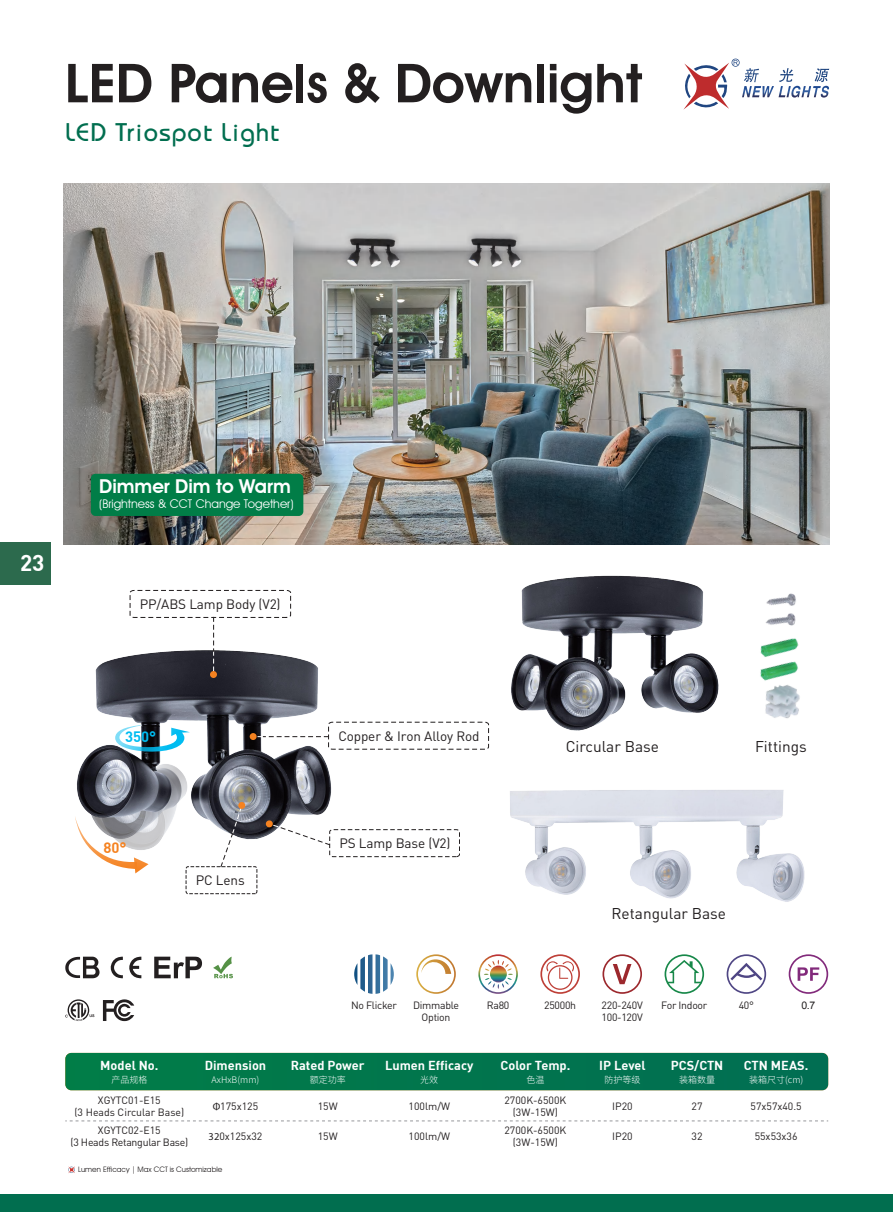
<style>
.page{position:relative;width:893px;height:1212px;background:#fff}
.page>*{position:absolute;margin:0;border:0;box-sizing:border-box;transform-origin:0 0}
.t1{font:600 54px "Avant Garde IT Cby BT";color:#231f20}
.t2{font:25.5px "Bauhaus";letter-spacing:.05em;color:#016e4f}
.t3{font:700 22.5px "DIN";color:#fff}
.t4{font:600 19.2px "Avant Garde IT Cby BT";color:#fff}
.t5{font:15.45px "DIN";color:#231f20}
.t6{font:700 14.85px "DIN";color:#00bcf1}
.t7{font:700 14.85px "DIN";color:#f58220}
.t8{font:13.5px "DIN";letter-spacing:-.01em;color:#231f20}
.t9{font:700 12.75px "DIN";color:#fff}
.t10{font:12px "Avant Garde IT Cby BT";color:#fff}
.t11{font:10.5px/12px "DIN";color:#231f20;text-align:center}
.t12{font:10.5px/12px "DIN";letter-spacing:-.025em;color:#231f20;text-align:center}
.t13{font:10.5px "Arial";color:#231f20}
.t14{font:300 9px "Source Han Sans CN";color:#fff}
.t15{font:7.5px "Avant Garde IT Cby BT";color:#231f20}
.s1{font-family:"Myriad Pro"}
</style>
<div class="page">
<div style="left:0;top:1194px;width:893px;height:18px;background:#016e4f"></div>
<svg style="left:683px;top:59px;width:144px;height:51px"></svg>
<img style="left:66px;top:183px;width:761px;height:361px">
<svg style="left:540px;top:954px;width:40px;height:40px"></svg>
<svg style="left:727px;top:954px;width:39px;height:40px"></svg>
<svg style="left:789px;top:954px;width:38px;height:40px"></svg>
<svg style="left:416px;top:954px;width:40px;height:40px"></svg>
<svg style="left:354px;top:954px;width:40px;height:40px"></svg>
<svg style="left:602px;top:954px;width:40px;height:40px"></svg>
<svg style="left:478px;top:954px;width:40px;height:40px"></svg>
<svg style="left:665px;top:954px;width:39px;height:40px"></svg>
<svg style="left:213px;top:957px;width:20px;height:21px"></svg>
<svg style="left:66px;top:957px;width:34px;height:21px"></svg>
<svg style="left:129px;top:957px;width:12px;height:21px"></svg>
<svg style="left:110px;top:957px;width:13px;height:21px"></svg>
<svg style="left:154px;top:957px;width:48px;height:21px"></svg>
<svg style="left:66px;top:999px;width:28px;height:22px"></svg>
<svg style="left:103px;top:999px;width:31px;height:22px"></svg>
<div style="left:91px;top:474px;width:212px;height:42px;background:#017d47;border-radius:5px"></div>
<img style="left:511px;top:575px;width:208px;height:156px">
<img style="left:760px;top:593px;width:40px;height:126px">
<svg style="left:68px;top:1166px;width:7px;height:7px"></svg>
<svg style="left:66px;top:1120px;width:761px;height:1px"></svg>
<div style="left:66px;top:1053px;width:761px;height:37px;background:#01754d"></div>
<img style="left:77px;top:656px;width:255px;height:193px">
<svg style="left:115px;top:725px;width:75px;height:27px"></svg>
<svg style="left:75px;top:816px;width:74px;height:57px"></svg>
<img style="left:510px;top:790px;width:295px;height:112px">
<div style="left:186px;top:866px;width:71px;height:28px;border:1px dashed #231f20;border-radius:2px"></div>
<svg style="left:220px;top:801px;width:26px;height:67px"></svg>
<svg style="left:265px;top:820px;width:195px;height:37px"></svg>
<svg style="left:253px;top:721px;width:237px;height:29px"></svg>
<div style="left:250px;top:733px;width:7px;height:7px;background:#f58220;border-radius:50%"></div>
<svg style="left:129px;top:589px;width:163px;height:85px"></svg>
<div style="left:210px;top:671px;width:7px;height:7px;background:#f58220;border-radius:50%"></div>
<div style="left:0;top:542px;width:51px;height:43px;background:#2c6a4d"></div>
<h1 class="t1" style="left:65px;top:51px;width:579px">LED Panels &amp; Downlight</h1>
<h2 class="t2" style="left:65px;top:116px;width:215px">LED Triospot Light</h2>
<h3 class="t3" style="left:20px;top:549px;width:26px">23</h3>
<h3 class="t4" style="left:99px;top:475px;width:193px">Dimmer Dim to Warm</h3>
<p class="t10" style="left:99px;top:496px;width:196px">(Brightness &amp; CCT Change Together)</p>
<p class="t8" style="left:140px;top:596px;width:142px">PP/ABS Lamp Body (V2)</p>
<h3 class="t6" style="left:125px;top:726px;width:33px">350°</h3>
<p class="t8" style="left:338px;top:727px;width:143px">Copper &amp; Iron Alloy Rod</p>
<h3 class="t5" style="left:566px;top:737px;width:95px">Circular Base</h3>
<h3 class="t5" style="left:755px;top:737px;width:53px">Fittings</h3>
<h3 class="t7" style="left:103px;top:838px;width:25px">80°</h3>
<p class="t8" style="left:196px;top:872px;width:50px">PC Lens</p>
<p class="t8" style="left:339px;top:835px;width:113px">PS Lamp Base (V2)</p>
<h3 class="t5" style="left:611px;top:904px;width:116px">Retangular Base</h3>
<p class="t12" style="left:351px;top:999px;width:47px">No Flicker</p>
<p class="t12" style="left:413px;top:999px;width:48px">Dimmable<br>Option</p>
<p class="t11" style="left:487px;top:999px;width:24px">Ra80</p>
<p class="t11" style="left:544px;top:999px;width:33px">25000h</p>
<p class="t12" style="left:602px;top:999px;width:43px;text-align:left">220-240V<br>100-120V</p>
<p class="t12" style="left:661px;top:999px;width:48px">For Indoor</p>
<p class="t11" style="left:739px;top:999px;width:17px">40°</p>
<p class="t13" style="left:801px;top:998px;width:16px">0.7</p>
<p class="t9" style="left:100px;top:1057px;width:60px">Model No.</p>
<p class="t14" style="left:111px;top:1074px;width:37px">产品规格</p>
<p class="t9" style="left:205px;top:1057px;width:63px">Dimension</p>
<p class="t14" style="left:212px;top:1074px;width:49px">AxHxB(mm)</p>
<p class="t9" style="left:291px;top:1057px;width:75px">Rated Power</p>
<p class="t14" style="left:310px;top:1074px;width:37px">额定功率</p>
<p class="t9" style="left:385px;top:1057px;width:90px">Lumen Efficacy</p>
<p class="t14" style="left:420px;top:1074px;width:19px">光效</p>
<p class="t9" style="left:500px;top:1057px;width:71px">Color Temp.</p>
<p class="t14" style="left:526px;top:1074px;width:19px">色温</p>
<p class="t9" style="left:599px;top:1057px;width:48px">IP Level</p>
<p class="t14" style="left:604px;top:1074px;width:37px">防护等级</p>
<p class="t9" style="left:671px;top:1057px;width:54px">PCS/CTN</p>
<p class="t14" style="left:679px;top:1074px;width:37px">装箱数量</p>
<p class="t9" style="left:744px;top:1057px;width:66px">CTN MEAS.</p>
<p class="t14" style="left:749px;top:1074px;width:56px">装箱尺寸(cm)</p>
<p class="t11" style="left:74px;top:1094px;width:111px">XGYTC01-E15<br>(3 Heads Circular Base)</p>
<p class="t12" style="left:71px;top:1124px;width:119px">XGYTC02-E15<br>(3 Heads Retangular Base)</p>
<p class="t11" style="left:213px;top:1099px;width:47px"><span class="s1">Ф</span>175x125</p>
<p class="t11" style="left:209px;top:1129px;width:55px"><span class="s1">32</span>0x125x32</p>
<p class="t11" style="left:318px;top:1099px;width:21px">15W</p>
<p class="t11" style="left:318px;top:1129px;width:21px">15W</p>
<p class="t11" style="left:409px;top:1099px;width:43px">100lm/W</p>
<p class="t11" style="left:409px;top:1129px;width:43px">100lm/W</p>
<p class="t11" style="left:504px;top:1094px;width:63px">2700K-6500K (3W-15W)</p>
<p class="t11" style="left:504px;top:1124px;width:63px">2700K-6500K (3W-15W)</p>
<p class="t11" style="left:612px;top:1099px;width:22px">IP20</p>
<p class="t11" style="left:612px;top:1129px;width:22px">IP20</p>
<p class="t11" style="left:692px;top:1099px;width:12px">27</p>
<p class="t11" style="left:692px;top:1129px;width:12px">32</p>
<p class="t11" style="left:750px;top:1099px;width:53px">57x57x40.5</p>
<p class="t11" style="left:755px;top:1129px;width:44px">55x53x36</p>
<p class="t15" style="left:78px;top:1165px;width:146px">Lumen Efficacy | Max CCT is Customizable</p>
</div>
